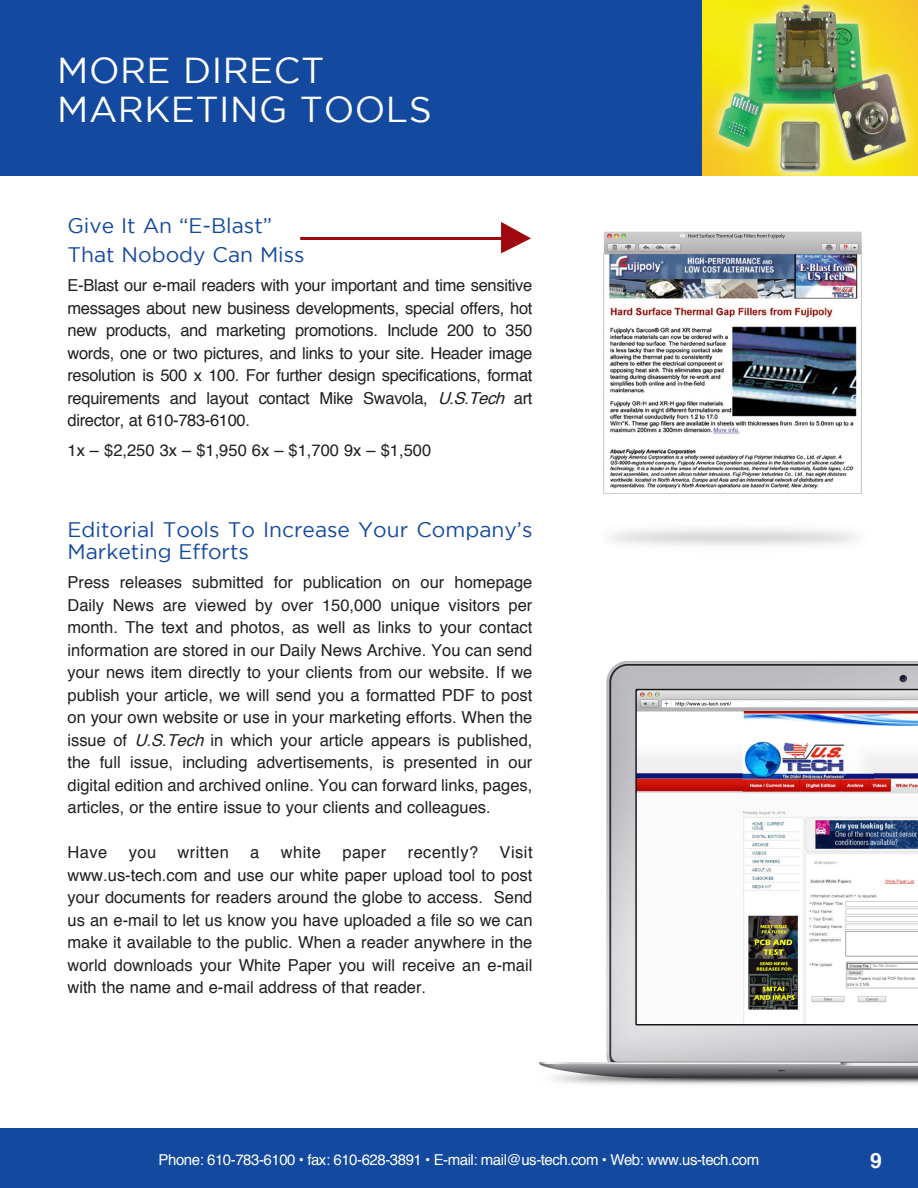
<style>
.page{position:relative;width:918px;height:1188px;background:#fff}
.page>*{position:absolute;margin:0;border:0;box-sizing:border-box;transform-origin:0 0}
.t1{font:36px "Gotham";letter-spacing:.015em;color:#fff}
.t2{font:21px/22.5px "Gotham";color:#13499f}
.t3{font:700 21px "Helvetica";color:#fff}
.t4{font:16.5px/22.5px "Helvetica";color:#231f20;text-align:justify}
.t5{font:16.5px "Helvetica";letter-spacing:.025em;color:#231f20}
.t6{font:15px "Helvetica";letter-spacing:-.03em;color:#fff}
.s1{font-style:italic}
</style>
<div class="page">
<div style="left:0;top:1129px;width:918px;height:59px;background:#13499f"></div>
<div style="left:0;top:0;width:918px;height:176px;background:#13499f"></div>
<img style="left:702px;top:0;width:216px;height:176px">
<img style="left:539px;top:661px;width:379px;height:424px">
<img style="left:603px;top:231px;width:259px;height:315px">
<svg style="left:501px;top:222px;width:30px;height:31px"></svg>
<hr style="left:300px;top:237px;width:209px;height:3px;background:#9f080e">
<p class="t1" style="left:57px;top:51px;width:269px">MORE DIRECT</p>
<p class="t1" style="left:57px;top:90px;width:376px">MARKETING TOOLS</p>
<p class="t2" style="left:68px;top:214px;width:206px">Give It An “E-Blast”</p>
<p class="t2" style="left:68px;top:243px;width:239px">That Nobody Can Miss</p>
<p class="t4" style="left:68px;top:274px;width:467px">E-Blast our e-mail readers with your important and time sensitive messages about new business developments, special offers, hot new products, and marketing promotions. Include 200 to 350 words, one or two pictures, and links to your site. Header image resolution is 500 x 100. For further design specifications, format requirements and layout contact Mike Swavola, <span class="s1">U.S.Tech</span> art director, at 610-783-6100.</p>
<p class="t4" style="left:68px;top:438px;width:365px">1x – $2,250 3x – $1,950 6x – $1,700 9x – $1,500</p>
<p class="t2" style="left:68px;top:518px;width:466px">Editorial Tools To Increase Your Company’s<br>Marketing Efforts</p>
<p class="t4" style="left:68px;top:571px;width:467px">Press releases submitted for publication on our homepage Daily News are viewed by over 150,000 unique visitors per month. The text and photos, as well as links to your contact information are stored in our Daily News Archive. You can send your news item directly to your clients from our website. If we publish your article, we will send you a formatted PDF to post on your own website or use in your marketing efforts. When the issue of <span class="s1">U.S.Tech</span>in which your article appears is published, the full issue, including advertisements, is presented in our digital edition and archived online. You can forward links, pages, articles, or the entire issue to your clients and colleagues.</p>
<p class="t4" style="left:68px;top:841px;width:41px">Have</p>
<p class="t4" style="left:129px;top:841px;width:29px">you</p>
<p class="t5" style="left:178px;top:838px;width:53px">written</p>
<p class="t4" style="left:250px;top:841px;width:11px">a</p>
<p class="t4" style="left:281px;top:841px;width:42px">white</p>
<p class="t4" style="left:342px;top:841px;width:45px">paper</p>
<p class="t5" style="left:408px;top:838px;width:72px">recently?</p>
<p class="t4" style="left:68px;top:841px;width:467px;text-indent:432px">Visit www.us-tech.com and use our white paper upload tool to post your documents for readers around the globe to access. Send us an e-mail to let us know you have uploaded a file so we can make it available to the public. When a reader anywhere in the world downloads your White Paper you will receive an e-mail with the name and e-mail address of that reader.</p>
<p class="t6" style="left:159px;top:1147px;width:602px">Phone: 610-783-6100 • fax: 610-628-3891 • E-mail: mail@us-tech.com • Web: www.us-tech.com</p>
<p class="t3" style="left:870px;top:1142px;width:13px">9</p>
</div>
